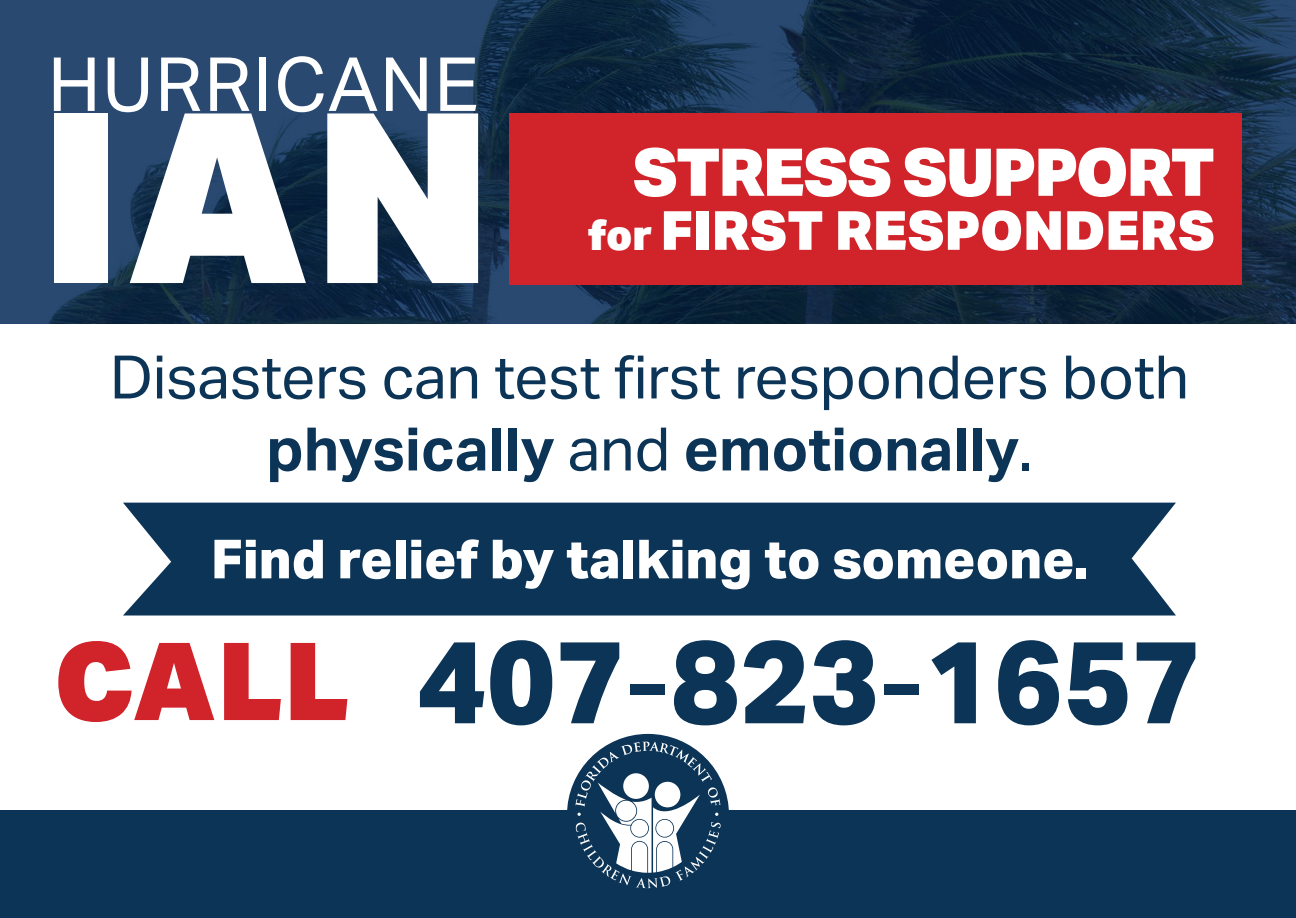
<style>
.page{position:relative;width:1296px;height:918px;background:#fff}
.page>*{position:absolute;margin:0;border:0;box-sizing:border-box;transform-origin:0 0}
.t1{font:900 237.6px "Aktiv Grotesk";color:#fff}
.t2{font:800 117px "Aktiv Grotesk";color:#0b3457}
.t3{font:900 108px "Aktiv Grotesk";color:#d1232a}
.t4{font:74.7px "Aktiv Grotesk";letter-spacing:.025em;color:#fff}
.t5{font:900 66px "Aktiv Grotesk";letter-spacing:-.03em;color:#fff}
.t6{font:60px/72px "Aktiv Grotesk";color:#0b3457;text-align:center}
.t7{font:800 54px "Aktiv Grotesk";color:#fff}
.t8{font:900 54px "Aktiv Grotesk";color:#fff}
.s1{font-size:42px}
.s2{font-weight:700}
.s3{font-weight:400}
</style>
<div class="page">
<img style="left:0;top:0;width:1296px;height:324px">
<div style="left:510px;top:113px;width:732px;height:172px;background:#d1232a"></div>
<div style="left:0;top:810px;width:1296px;height:108px;background:#0b3457"></div>
<div style="left:123px;top:503px;width:1053px;height:113px;background:#0b3457"></div>
<div style="left:567px;top:734px;width:162px;height:162px;background:#0b3457;border-radius:50%"></div>
<svg style="left:575px;top:742px;width:146px;height:146px"></svg>
<p class="t4" style="left:48px;top:41px;width:432px">HURRICANE</p>
<h1 class="t1" style="left:40px;top:43px;width:454px">IAN</h1>
<p class="t5" style="left:632px;top:129px;width:584px">STRESS SUPPORT</p>
<p class="t8" style="left:588px;top:195px;width:629px"><span class="s1">for</span> FIRST RESPONDERS</p>
<p class="t6" style="left:110px;top:342px;width:1080px">Disasters can test first responders both <span class="s2">physically</span> and <span class="s2">emotionally</span>.</p>
<p class="t7" style="left:211px;top:528px;width:879px">Find relief by talking to someone.</p>
<p class="t3" style="left:54px;top:611px;width:297px">CALL</p>
<p class="t2" style="left:417px;top:614px;width:785px">407<span class="s3">-</span>823<span class="s3">-</span>1657</p>
</div>
